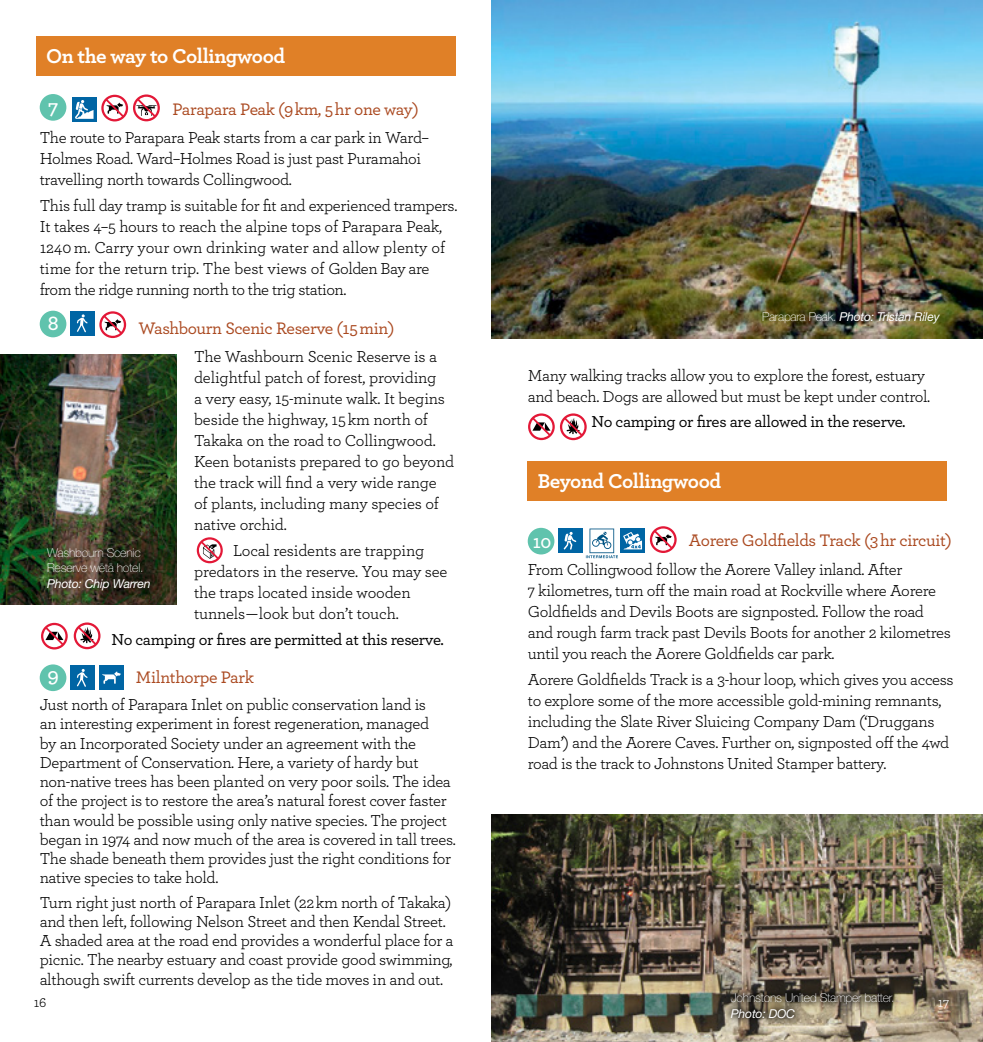
<style>
.page{position:relative;width:983px;height:1042px;background:#fff}
.page>*{position:absolute;margin:0;border:0;box-sizing:border-box;transform-origin:0 0}
.t1{font:700 21px "Archer";letter-spacing:-.02em;color:#fff}
.t2{font:600 21px "Archer";color:#fff}
.t3{font:600 19.25px "Archer";color:#fff}
.t4{font:500 17.5px "Archer";letter-spacing:-.02em;color:#aa4920}
.t5{font:16.62px/21px "Archer";letter-spacing:-.02em;color:#000}
.t6{font:500 16.62px "Archer";letter-spacing:-.02em;color:#000}
.t7{font:14px "Archer";color:#000}
.t8{font:14px "Archer";color:#fff}
.t9{font:100 12.25px/15.8px "Helvetica Neue LT Pro";letter-spacing:-.02em;color:#fff}
.t10{font:italic 12.25px "Helvetica Neue LT Std";letter-spacing:-.02em;color:#fff}
.s1{font-family:"Helvetica Neue LT Pro";font-weight:100;font-style:normal}
</style>
<div class="page">
<img style="left:491px;top:0;width:491px;height:339px">
<div style="left:40px;top:94px;width:26px;height:27px;background:#60c3ad;border-radius:50%"></div>
<div style="left:72px;top:97px;width:24px;height:25px;background:#0065a4"></div>
<svg style="left:75px;top:100px;width:18px;height:19px"></svg>
<svg style="left:101px;top:94px;width:59px;height:27px"></svg>
<div style="left:40px;top:311px;width:26px;height:26px;background:#60c3ad;border-radius:50%"></div>
<div style="left:70px;top:311px;width:24px;height:25px;background:#0065a4"></div>
<svg style="left:77px;top:314px;width:11px;height:18px"></svg>
<svg style="left:99px;top:311px;width:27px;height:27px"></svg>
<svg style="left:197px;top:537px;width:26px;height:26px"></svg>
<div style="left:40px;top:664px;width:26px;height:27px;background:#60c3ad;border-radius:50%"></div>
<div style="left:70px;top:665px;width:24px;height:25px;background:#0065a4"></div>
<svg style="left:77px;top:669px;width:11px;height:18px"></svg>
<div style="left:99px;top:665px;width:25px;height:25px;background:#0065a4"></div>
<svg style="left:102px;top:671px;width:19px;height:13px"></svg>
<svg style="left:528px;top:413px;width:58px;height:27px"></svg>
<svg style="left:74px;top:622px;width:26px;height:27px"></svg>
<svg style="left:41px;top:623px;width:27px;height:26px"></svg>
<img style="left:0;top:354px;width:177px;height:250px">
<img style="left:491px;top:815px;width:491px;height:227px">
<div style="left:36px;top:36px;width:419px;height:40px;background:#e08027"></div>
<div style="left:527px;top:461px;width:419px;height:40px;background:#e08027"></div>
<div style="left:527px;top:528px;width:27px;height:26px;background:#60c3ad;border-radius:50%"></div>
<div style="left:557px;top:528px;width:25px;height:25px;background:#0065a4"></div>
<svg style="left:563px;top:532px;width:13px;height:18px"></svg>
<div style="left:620px;top:528px;width:24px;height:25px;background:#0065a4"></div>
<svg style="left:585px;top:528px;width:57px;height:30px"></svg>
<svg style="left:649px;top:526px;width:27px;height:27px"></svg>
<div style="left:722px;top:985px;width:179px;height:40px;background:#000;opacity:.75"></div>
<p class="t1" style="left:46px;top:39px;width:241px">On the way to Collingwood</p>
<p class="t2" style="left:48px;top:91px;width:12px">7</p>
<p class="t4" style="left:172px;top:96px;width:248px">Parapara Peak (9 km, 5 hr one way)</p>
<p class="t5" style="left:40px;top:126px;width:390px">The route to Parapara Peak starts from a car park in Ward–<br>Holmes Road. Ward–Holmes Road is just past Puramahoi travelling north towards Collingwood.</p>
<p class="t5" style="left:40px;top:194px;width:419px">This full day tramp is suitable for fit and experienced trampers.<br>It takes 4–5 hours to reach the alpine tops of Parapara Peak, 1240 m. Carry your own drinking water and allow plenty of time for the return trip. The best views of Golden Bay are from the ridge running north to the trig station.</p>
<p class="t2" style="left:48px;top:308px;width:12px">8</p>
<p class="t4" style="left:138px;top:315px;width:257px">Washbourn Scenic Reserve (15 min)</p>
<p class="t5" style="left:194px;top:345px;width:261px">The Washbourn Scenic Reserve is a delightful patch of forest, providing<br>a very easy, 15-minute walk. It begins beside the highway, 15 km north of Takaka on the road to Collingwood.<br>Keen botanists prepared to go beyond the track will find a very wide range of plants, including many species of native orchid.</p>
<p class="t5" style="left:194px;top:539px;width:255px;text-indent:39px">Local residents are trapping predators in the reserve. You may see the traps located inside wooden tunnels — look but don’t touch.</p>
<p class="t6" style="left:111px;top:627px;width:334px">No camping or fires are permitted at this reserve.</p>
<p class="t2" style="left:47px;top:659px;width:13px">9</p>
<p class="t4" style="left:136px;top:665px;width:119px">Milnthorpe Park</p>
<p class="t5" style="left:40px;top:694px;width:417px;line-height:19.2px">Just north of Parapara Inlet on public conservation land is<br>an interesting experiment in forest regeneration, managed<br>by an Incorporated Society under an agreement with the Department of Conservation. Here, a variety of hardy but non-native trees has been planted on very poor soils. The idea of the project is to restore the area’s natural forest cover faster than would be possible using only native species. The project began in 1974 and now much of the area is covered in tall trees.<br>The shade beneath them provides just the right conditions for native species to take hold.</p>
<p class="t5" style="left:40px;top:891px;width:415px;line-height:19.2px">Turn right just north of Parapara Inlet (22 km north of Takaka) and then left, following Nelson Street and then Kendal Street.<br>A shaded area at the road end provides a wonderful place for a picnic. The nearby estuary and coast provide good swimming, although swift currents develop as the tide moves in and out.</p>
<p class="t9" style="left:47px;top:544px;width:98px">Washbourn Scenic<br>Reserve wētā hotel.</p>
<p class="t10" style="left:47px;top:576px;width:105px">Photo: Chip Warren</p>
<p class="t10" style="left:761px;top:310px;width:179px"><span class="s1">Parapara Peak.</span> Photo: Tristan Riley</p>
<p class="t5" style="left:527px;top:364px;width:404px">Many walking tracks allow you to explore the forest, estuary and beach. Dogs are allowed but must be kept under control.</p>
<p class="t6" style="left:591px;top:410px;width:315px">No camping or fires are allowed in the reserve.</p>
<p class="t1" style="left:537px;top:464px;width:185px">Beyond Collingwood</p>
<p class="t3" style="left:532px;top:527px;width:20px">10</p>
<p class="t4" style="left:688px;top:528px;width:264px">Aorere Goldfields Track (3 hr circuit)</p>
<p class="t5" style="left:527px;top:558px;width:424px">From Collingwood follow the Aorere Valley inland. After<br>7 kilometres, turn off the main road at Rockville where Aorere Goldfields and Devils Boots are signposted. Follow the road and rough farm track past Devils Boots for another 2 kilometres until you reach the Aorere Goldfields car park.</p>
<p class="t5" style="left:527px;top:668px;width:427px">Aorere Goldfields Track is a 3‑hour loop, which gives you access to explore some of the more accessible gold-mining remnants, including the Slate River Sluicing Company Dam (‘Druggans Dam’) and the Aorere Caves. Further on, signposted off the 4wd road is the track to Johnstons United Stamper battery.</p>
<p class="t9" style="left:730px;top:990px;width:165px">Johnstons United Stamper batter.</p>
<p class="t10" style="left:730px;top:1006px;width:66px">Photo: DOC</p>
<p class="t7" style="left:34px;top:992px;width:14px">16</p>
<p class="t8" style="left:937px;top:992px;width:13px">17</p>
</div>
